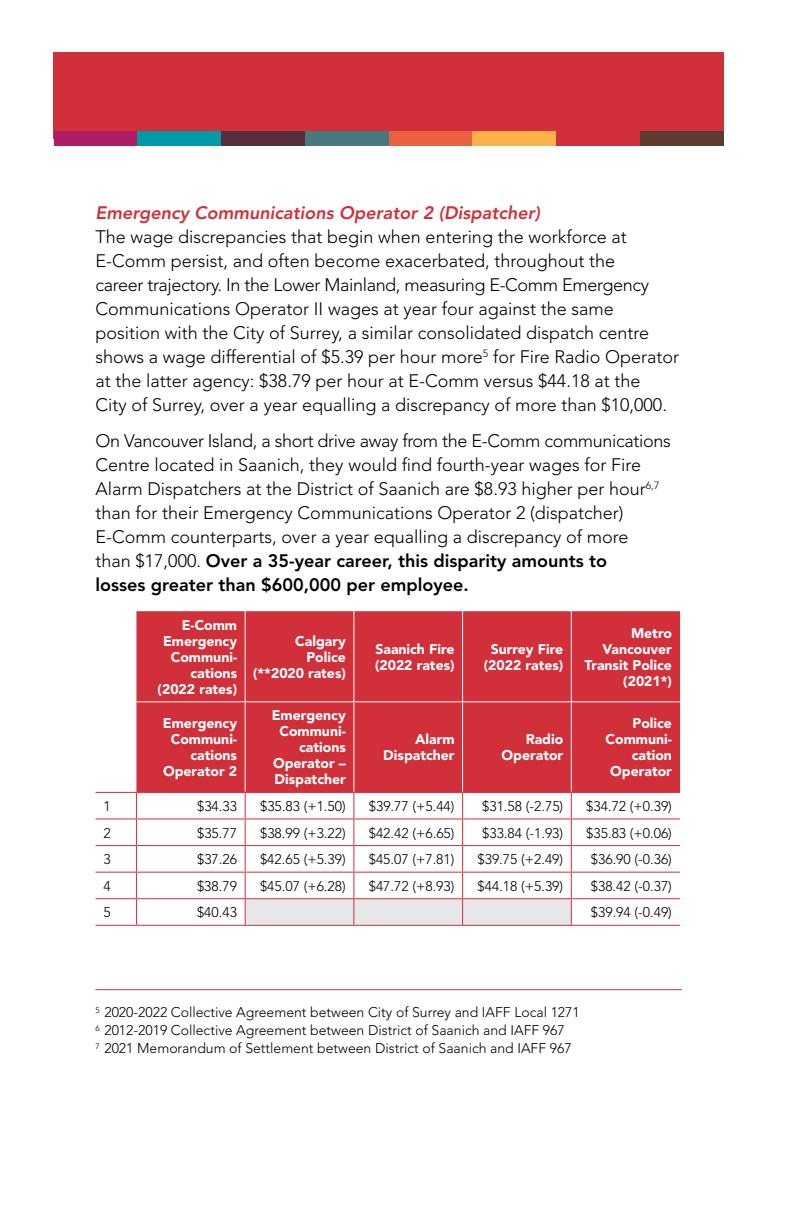
<style>
.page{position:relative;width:792px;height:1224px;background:#fff}
.page>*{position:absolute;margin:0;border:0;box-sizing:border-box;transform-origin:0 0}
.t1{font:300 18px/24px "Avenir LT Std";color:#000}
.t2{font:italic 800 18px "Avenir LT Std";color:#d1303b}
.t3{font:300 14px/18px "Avenir LT Std";color:#000}
.t4{font:900 14px/16px "Avenir LT Std";color:#fff;text-align:right}
.s1{font-weight:800}
</style>
<div class="page">
<div style="left:54px;top:52px;width:670px;height:86px;background:#d1303b"></div>
<div style="left:54px;top:131px;width:83px;height:15px;background:#af1e65"></div>
<div style="left:137px;top:131px;width:84px;height:15px;background:#009ba7"></div>
<div style="left:221px;top:131px;width:84px;height:15px;background:#582e3c"></div>
<div style="left:305px;top:131px;width:84px;height:15px;background:#48797c"></div>
<div style="left:389px;top:131px;width:83px;height:15px;background:#ea6142"></div>
<div style="left:472px;top:131px;width:84px;height:15px;background:#fcb249"></div>
<div style="left:556px;top:131px;width:84px;height:15px;background:#d1303b"></div>
<div style="left:640px;top:131px;width:84px;height:15px;background:#5e3d31"></div>
<svg style="left:136px;top:611px;width:544px;height:181px;background:#d23641"></svg>
<hr style="left:96px;top:792px;width:40px;height:1px;background:#d1303b">
<hr style="left:96px;top:818px;width:40px;height:1px;background:#d1303b">
<hr style="left:571px;top:818px;width:109px;height:1px;background:#d1303b">
<hr style="left:96px;top:845px;width:40px;height:1px;background:#d1303b">
<hr style="left:571px;top:845px;width:109px;height:1px;background:#d1303b">
<hr style="left:96px;top:872px;width:40px;height:1px;background:#d1303b">
<hr style="left:571px;top:872px;width:109px;height:1px;background:#d1303b">
<hr style="left:96px;top:898px;width:40px;height:1px;background:#d1303b">
<hr style="left:571px;top:898px;width:109px;height:1px;background:#d1303b">
<hr style="left:96px;top:925px;width:40px;height:1px;background:#d1303b">
<hr style="left:571px;top:925px;width:109px;height:1px;background:#d1303b">
<hr style="left:136px;top:818px;width:109px;height:1px;background:#d1303b">
<hr style="left:136px;top:845px;width:109px;height:1px;background:#d1303b">
<hr style="left:136px;top:872px;width:109px;height:1px;background:#d1303b">
<hr style="left:136px;top:898px;width:109px;height:1px;background:#d1303b">
<svg style="left:136px;top:793px;width:1px;height:132px"></svg>
<svg style="left:245px;top:793px;width:327px;height:132px"></svg>
<hr style="left:136px;top:925px;width:109px;height:1px;background:#d1303b">
<hr style="left:245px;top:925px;width:109px;height:1px;background:#d1303b">
<hr style="left:354px;top:925px;width:109px;height:1px;background:#d1303b">
<hr style="left:463px;top:925px;width:108px;height:1px;background:#d1303b">
<hr style="left:245px;top:611px;width:1px;height:90px;background:#fff">
<hr style="left:353px;top:611px;width:1px;height:90px;background:#fff">
<hr style="left:462px;top:611px;width:1px;height:90px;background:#fff">
<hr style="left:571px;top:611px;width:1px;height:90px;background:#fff">
<hr style="left:136px;top:701px;width:109px;height:1px;background:#fff">
<hr style="left:245px;top:701px;width:109px;height:1px;background:#fff">
<hr style="left:245px;top:702px;width:1px;height:90px;background:#fff">
<hr style="left:354px;top:701px;width:109px;height:1px;background:#fff">
<hr style="left:353px;top:702px;width:1px;height:90px;background:#fff">
<hr style="left:463px;top:701px;width:108px;height:1px;background:#fff">
<hr style="left:462px;top:702px;width:1px;height:90px;background:#fff">
<hr style="left:571px;top:701px;width:109px;height:1px;background:#fff">
<hr style="left:571px;top:702px;width:1px;height:90px;background:#fff">
<hr style="left:136px;top:792px;width:109px;height:1px;background:#d1303b">
<hr style="left:245px;top:792px;width:109px;height:1px;background:#d1303b">
<hr style="left:354px;top:792px;width:109px;height:1px;background:#d1303b">
<hr style="left:463px;top:792px;width:108px;height:1px;background:#d1303b">
<hr style="left:571px;top:792px;width:109px;height:1px;background:#d1303b">
<hr style="left:95px;top:989px;width:587px;height:1px;background:#d1303b">
<p class="t2" style="left:96px;top:202px;width:446px">Emergency Communications Operator 2 (Dispatcher)</p>
<p class="t1" style="left:96px;top:225px;width:585px">The wage discrepancies that begin when entering the workforce at E-Comm persist, and often become exacerbated, throughout the<br>career trajectory. In the Lower Mainland, measuring E-Comm Emergency Communications Operator II wages at year four against the same position with the City of Surrey, a similar consolidated dispatch centre shows a wage differential of $5.39 per hour more<sup>5</sup> for Fire Radio Operator at the latter agency: $38.79 per hour at E-Comm versus $44.18 at the<br>City of Surrey, over a year equalling a discrepancy of more than $10,000.</p>
<p class="t1" style="left:96px;top:429px;width:577px">On Vancouver Island, a short drive away from the E-Comm communications Centre located in Saanich, they would find fourth-year wages for Fire Alarm Dispatchers at the District of Saanich are $8.93 higher per hour<sup>6,7 </sup>than for their Emergency Communications Operator 2 (dispatcher)<br>E-Comm counterparts, over a year equalling a discrepancy of more<br>than $17,000. <span class="s1">Over a 35-year career, this disparity amounts to<br>losses greater than $600,000 per employee.</span></p>
<p class="t4" style="left:158px;top:617px;width:81px">E-Comm<br>Emergency<br>Communi&shy;cations (2022 rates)</p>
<p class="t4" style="left:585px;top:625px;width:89px">Metro<br>Vancouver<br>Transit Police (2021*)</p>
<p class="t4" style="left:253px;top:633px;width:94px">Calgary<br>Police (**2020 rates)</p>
<p class="t4" style="left:375px;top:641px;width:81px;text-align:left">Saanich Fire (2022 rates)</p>
<p class="t4" style="left:484px;top:641px;width:81px;text-align:center">Surrey Fire (2022 rates)</p>
<p class="t4" style="left:163px;top:715px;width:76px">Emergency<br>Communi&shy;cations<br>Operator 2</p>
<p class="t4" style="left:272px;top:708px;width:76px">Emergency<br>Communi&shy;cations<br>Operator –<br>Dispatcher</p>
<p class="t4" style="left:383px;top:732px;width:73px">Alarm<br>Dispatcher</p>
<p class="t4" style="left:502px;top:732px;width:63px">Radio<br>Operator</p>
<p class="t4" style="left:606px;top:716px;width:68px">Police<br>Communi&shy;cation<br>Operator</p>
<p class="t3" style="left:103px;top:797px;width:9px">1</p>
<p class="t3" style="left:197px;top:797px;width:42px">$34.33</p>
<p class="t3" style="left:260px;top:797px;width:87px">$35.83 (+1.50)</p>
<p class="t3" style="left:369px;top:797px;width:87px">$39.77 (+5.44)</p>
<p class="t3" style="left:482px;top:797px;width:83px">$31.58 (-2.75)</p>
<p class="t3" style="left:586px;top:797px;width:87px">$34.72 (+0.39)</p>
<p class="t3" style="left:103px;top:824px;width:9px">2</p>
<p class="t3" style="left:197px;top:824px;width:42px">$35.77</p>
<p class="t3" style="left:260px;top:824px;width:87px">$38.99 (+3.22)</p>
<p class="t3" style="left:369px;top:824px;width:87px">$42.42 (+6.65)</p>
<p class="t3" style="left:482px;top:824px;width:83px">$33.84 (-1.93)</p>
<p class="t3" style="left:586px;top:824px;width:87px">$35.83 (+0.06)</p>
<p class="t3" style="left:103px;top:850px;width:9px">3</p>
<p class="t3" style="left:197px;top:850px;width:42px">$37.26</p>
<p class="t3" style="left:260px;top:850px;width:87px">$42.65 (+5.39)</p>
<p class="t3" style="left:369px;top:850px;width:87px">$45.07 (+7.81)</p>
<p class="t3" style="left:477px;top:850px;width:87px">$39.75 (+2.49)</p>
<p class="t3" style="left:591px;top:850px;width:83px">$36.90 (-0.36)</p>
<p class="t3" style="left:103px;top:877px;width:9px">4</p>
<p class="t3" style="left:197px;top:877px;width:42px">$38.79</p>
<p class="t3" style="left:260px;top:877px;width:87px">$45.07 (+6.28)</p>
<p class="t3" style="left:369px;top:877px;width:87px">$47.72 (+8.93)</p>
<p class="t3" style="left:477px;top:877px;width:87px">$44.18 (+5.39)</p>
<p class="t3" style="left:591px;top:877px;width:83px">$38.42 (-0.37)</p>
<p class="t3" style="left:103px;top:904px;width:9px">5</p>
<p class="t3" style="left:197px;top:904px;width:42px">$40.43</p>
<p class="t3" style="left:591px;top:904px;width:83px">$39.94 (-0.49)</p>
<p class="t3" style="left:95px;top:1003px;width:486px"><sup>5</sup> 2020-2022 Collective Agreement between City of Surrey and IAFF Local 1271<br><sup>6</sup> 2012-2019 Collective Agreement between District of Saanich and IAFF 967<br><sup>7</sup> 2021 Memorandum of Settlement between District of Saanich and IAFF 967</p>
</div>
